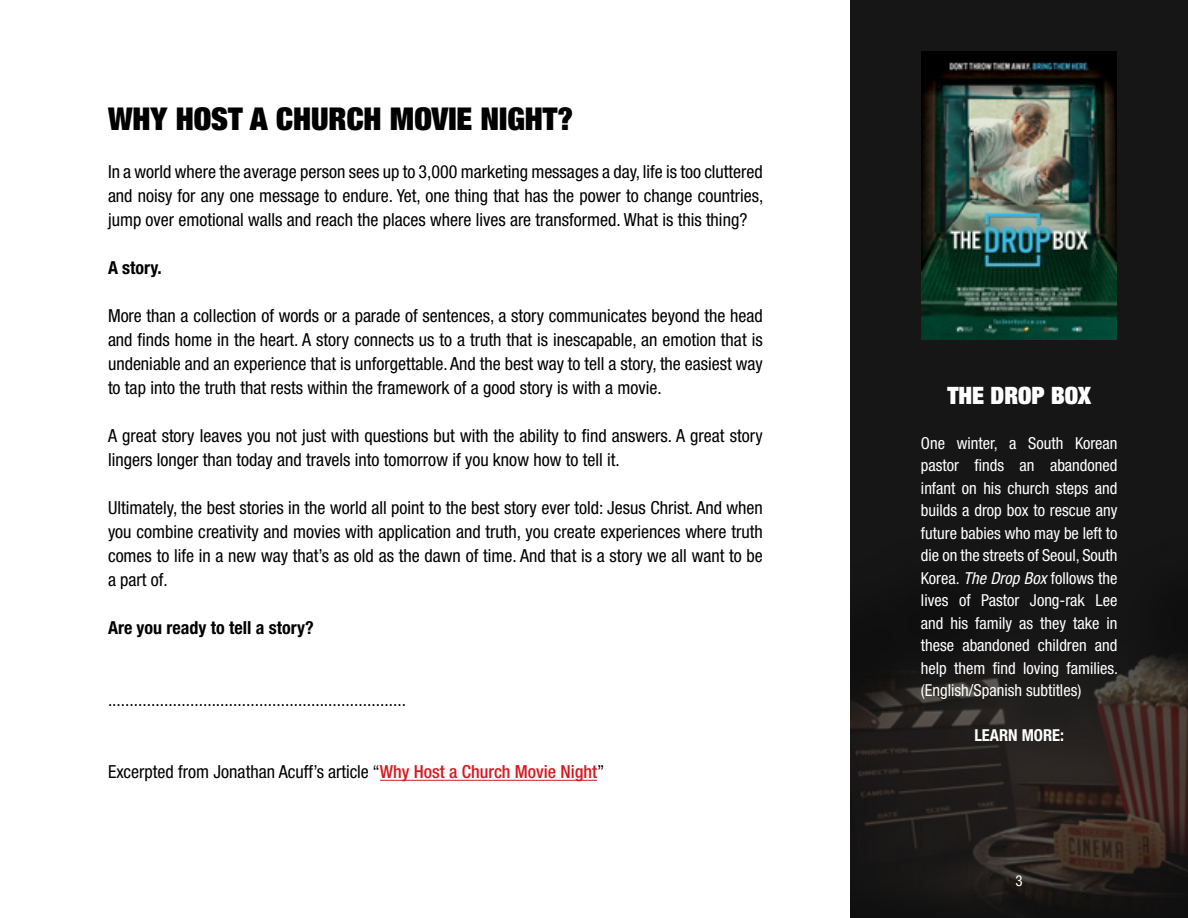
<style>
.page{position:relative;width:1188px;height:918px;background:#fff}
.page>*{position:absolute;margin:0;border:0;box-sizing:border-box;transform-origin:0 0}
.t1{font:900 condensed 31.5px "Helvetica Neue LT Std";color:#000}
.t2{font:900 condensed 24px "Helvetica Neue LT Std";color:#fff}
.t3{font:condensed 18px/24px "Helvetica Neue LT Std";color:#000;text-align:justify}
.t4{font:700 condensed 18px "Helvetica Neue LT Std";color:#000}
.t5{font:condensed 16.5px/22.5px "Helvetica Neue LT Std";color:#fff;text-align:justify}
.t6{font:700 condensed 16.5px "Helvetica Neue LT Std";color:#fff}
.t7{font:condensed 15px "Helvetica Neue LT Std";color:#fff}
.s1{font-weight:500;color:#d71920}
.s2{font-style:italic}
</style>
<div class="page">
<hr style="left:380px;top:780px;width:217px;height:1px;background:#d71920">
<img style="left:850px;top:0;width:338px;height:918px">
<img style="left:922px;top:52px;width:195px;height:288px">
<h1 class="t1" style="left:108px;top:99px;width:467px">WHY HOST A CHURCH MOVIE NIGHT?</h1>
<p class="t3" style="left:108px;top:160px;width:657px">In a world where the average person sees up to 3,000 marketing messages a day, life is too cluttered and noisy for any one message to endure. Yet, one thing that has the power to change countries, jump over emotional walls and reach the places where lives are transformed. What is this thing?</p>
<p class="t4" style="left:108px;top:257px;width:55px">A story.</p>
<p class="t3" style="left:108px;top:304px;width:656px">More than a collection of words or a parade of sentences, a story communicates beyond the head and finds home in the heart. A story connects us to a truth that is inescapable, an emotion that is undeniable and an experience that is unforgettable. And the best way to tell a story, the easiest way to tap into the truth that rests within the framework of a good story is with a movie.</p>
<p class="t3" style="left:108px;top:424px;width:656px">A great story leaves you not just with questions but with the ability to find answers. A great story lingers longer than today and travels into tomorrow if you know how to tell it.</p>
<p class="t3" style="left:108px;top:496px;width:656px">Ultimately, the best stories in the world all point to the best story ever told: Jesus Christ. And when you combine creativity and movies with application and truth, you create experiences where truth comes to life in a new way that’s as old as the dawn of time. And that is a story we all want to be a part of.</p>
<p class="t4" style="left:108px;top:617px;width:207px">Are you ready to tell a story?</p>
<p class="t3" style="left:108px;top:688px;width:300px">.....................................................................</p>
<p class="t3" style="left:108px;top:760px;width:498px">Excerpted from Jonathan Acuff’s article “<span class="s1">Why Host a Church Movie Night</span>”</p>
<h2 class="t2" style="left:947px;top:380px;width:145px">THE DROP BOX</h2>
<p class="t5" style="left:921px;top:432px;width:199px">One winter, a South Korean pastor finds an abandoned infant on his church steps and builds a drop box to rescue any future babies who may be left to die on the streets of Seoul, South Korea. <span class="s2">The Drop Box</span> follows the lives of Pastor Jong-rak Lee and his family as they take in these abandoned children and help them find loving families. (English/Spanish subtitles)</p>
<p class="t6" style="left:974px;top:725px;width:91px">LEARN MORE:</p>
<p class="t7" style="left:1016px;top:872px;width:9px">3</p>
</div>
